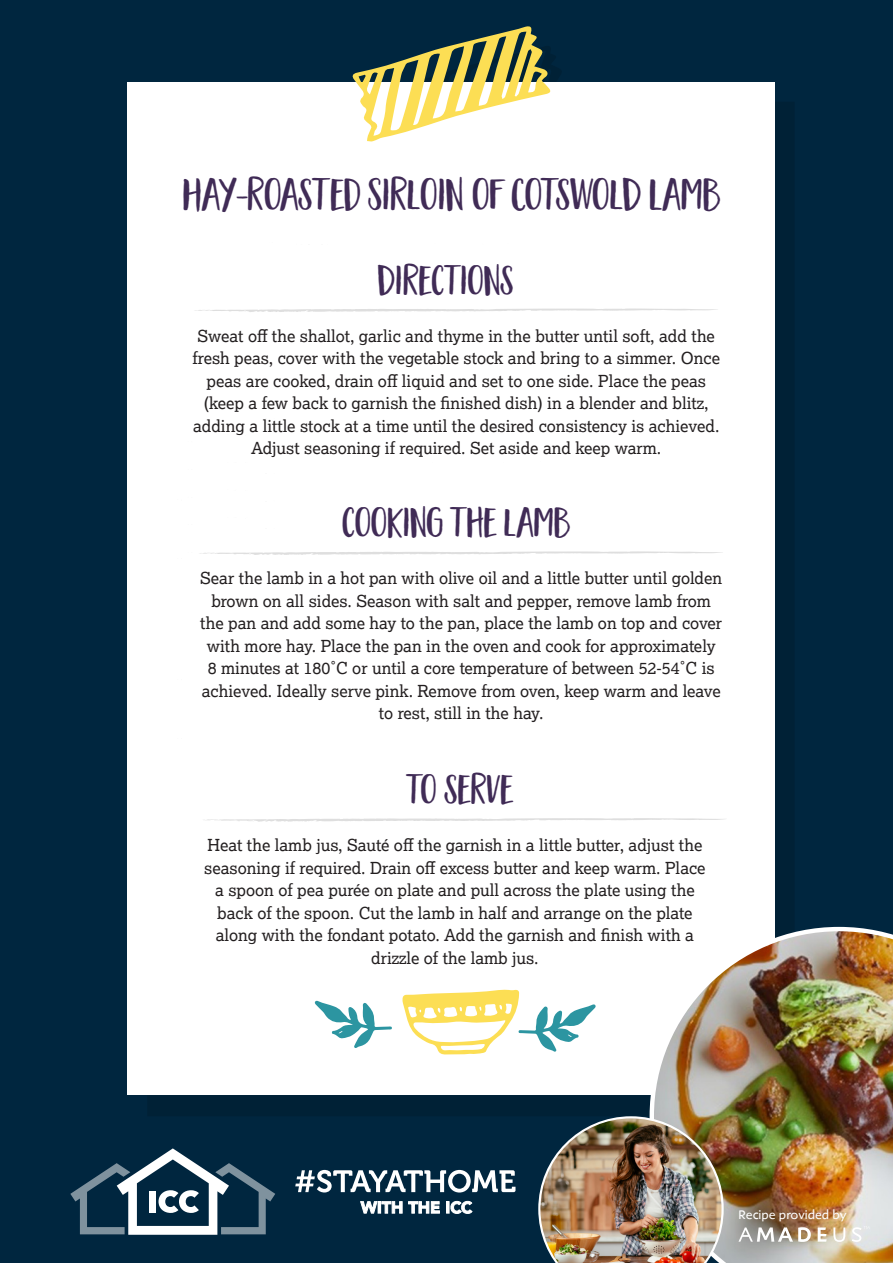
<style>
.page{position:relative;width:893px;height:1263px;background:#00263f}
.page>*{position:absolute;margin:0;border:0;box-sizing:border-box;transform-origin:0 0}
.t1{font:42px "Garden Grown Caps";color:#402b56}
.t2{font:39px "Garden Grown Caps";color:#402b56}
.t3{font:16.5px/22.5px "Lexia";color:#231f20;text-align:center}
.t4{font:12.6px "Shinn";color:#fff}
</style>
<div class="page">
<div style="left:128px;top:82px;width:647px;height:1013px;background:#fff"></div>
<svg style="left:352px;top:26px;width:199px;height:116px"></svg>
<svg style="left:314px;top:1000px;width:78px;height:48px"></svg>
<svg style="left:402px;top:989px;width:194px;height:66px"></svg>
<svg style="left:195px;top:309px;width:523px;height:3px"></svg>
<svg style="left:207px;top:818px;width:517px;height:4px"></svg>
<svg style="left:200px;top:551px;width:523px;height:4px"></svg>
<svg style="left:70px;top:1148px;width:205px;height:87px"></svg>
<svg style="left:360px;top:1201px;width:80px;height:12px"></svg>
<svg style="left:446px;top:1201px;width:26px;height:13px"></svg>
<svg style="left:295px;top:1170px;width:220px;height:22px"></svg>
<img style="left:650px;top:927px;width:243px;height:336px">
<img style="left:538px;top:1116px;width:186px;height:147px">
<svg style="left:818px;top:1227px;width:9px;height:15px"></svg>
<svg style="left:738px;top:1227px;width:73px;height:15px"></svg>
<svg style="left:833px;top:1227px;width:12px;height:15px"></svg>
<svg style="left:852px;top:1226px;width:17px;height:16px"></svg>
<p class="t1" style="left:184px;top:171px;width:539px">HAY-ROASTED SIRLOIN OF COTSWOLD LAMB</p>
<p class="t2" style="left:379px;top:258px;width:137px">DIRECTIONS</p>
<p class="t3" style="left:193px;top:324px;width:529px">Sweat off the shallot, garlic and thyme in the butter until soft, add the fresh peas, cover with the vegetable stock and bring to a simmer. Once peas are cooked, drain off liquid and set to one side. Place the peas (keep a few back to garnish the finished dish) in a blender and blitz, adding a little stock at a time until the desired consistency is achieved.<br>Adjust seasoning if required. Set aside and keep warm.</p>
<p class="t2" style="left:343px;top:501px;width:229px">COOKING THE LAMB</p>
<p class="t3" style="left:200px;top:567px;width:523px">Sear the lamb in a hot pan with olive oil and a little butter until golden brown on all sides. Season with salt and pepper, remove lamb from the pan and add some hay to the pan, place the lamb on top and cover with more hay. Place the pan in the oven and cook for approximately<br>8 minutes at 180˚C or until a core temperature of between 52-54˚C is achieved. Ideally serve pink. Remove from oven, keep warm and leave to rest, still in the hay.</p>
<p class="t2" style="left:407px;top:767px;width:108px">TO SERVE</p>
<p class="t3" style="left:204px;top:833px;width:503px">Heat the lamb jus, Sauté off the garnish in a little butter, adjust the seasoning if required. Drain off excess butter and keep warm. Place a spoon of pea purée on plate and pull across the plate using the back of the spoon. Cut the lamb in half and arrange on the plate along with the fondant potato. Add the garnish and finish with a drizzle of the lamb jus.</p>
<p class="t4" style="left:738px;top:1206px;width:110px">Recipe provided by</p>
</div>
